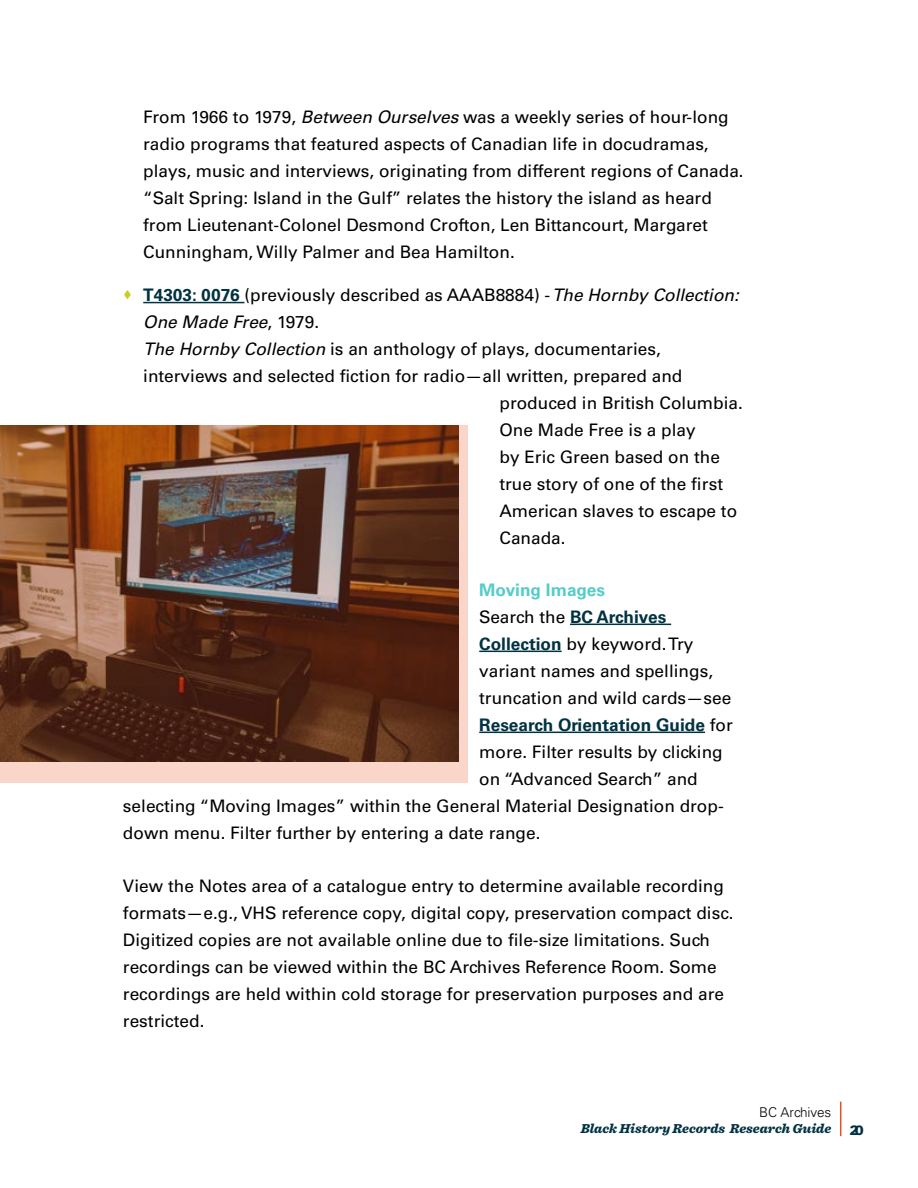
<style>
.page{position:relative;width:918px;height:1188px;background:#fff}
.page>*{position:absolute;margin:0;border:0;box-sizing:border-box;transform-origin:0 0}
.t1{font:17.25px/27px "Univers LT Std";color:#000}
.t2{font:700 17.25px "Univers LT Std";color:#013242}
.t3{font:italic 17.25px "Univers LT Std";color:#000}
.t4{font:700 17.25px "Univers LT Std";color:#54ccc9}
.t5{font:italic 900 13.5px "Sentinel";color:#013242}
.t6{font:300 13.5px "Univers LT Std";color:#000}
.t7{font:900 13.5px "Univers LT Std";color:#013242}
.s1{font-style:italic}
.s2{font-weight:700;color:#013242}
.s3{font-style:normal}
.s4{font-weight:400;color:#000}
</style>
<div class="page">
<hr style="left:840px;top:1102px;width:1px;height:34px;background:#e65022">
<hr style="left:143px;top:302px;width:101px;height:1px;background:#013242">
<hr style="left:570px;top:624px;width:101px;height:1px;background:#013242">
<hr style="left:479px;top:651px;width:83px;height:1px;background:#013242">
<hr style="left:479px;top:732px;width:226px;height:1px;background:#013242">
<img style="left:1px;top:426px;width:467px;height:357px">
<p class="t1" style="left:143px;top:103px;width:602px">From 1966 to 1979, <span class="s1">Between Ourselves</span> was a weekly series of hour-long radio programs that featured aspects of Canadian life in docudramas, plays, music and interviews, originating from different regions of Canada. “Salt Spring: Island in the Gulf” relates the history the island as heard from Lieutenant-Colonel Desmond Crofton, Len Bittancourt, Margaret Cunningham, Willy Palmer and Bea Hamilton.</p>
<p class="t1" style="left:143px;top:281px;width:597px"><span class="s2">T4303: 0076</span> (previously described as AAAB8884) - <span class="s1">The Hornby Collection:</span></p>
<p class="t3" style="left:143px;top:311px;width:178px">One Made Free<span class="s3">, 1979.</span></p>
<p class="t1" style="left:143px;top:335px;width:519px"><span class="s1">The Hornby Collection</span> is an anthology of plays, documentaries,</p>
<p class="t1" style="left:143px;top:362px;width:541px">interviews and selected fiction for radio—all written, prepared and</p>
<p class="t1" style="left:499px;top:389px;width:245px">produced in British Columbia.</p>
<p class="t1" style="left:499px;top:416px;width:198px">One Made Free is a play</p>
<p class="t1" style="left:499px;top:443px;width:222px">by Eric Green based on the</p>
<p class="t1" style="left:499px;top:470px;width:225px">true story of one of the first</p>
<p class="t1" style="left:499px;top:497px;width:239px">American slaves to escape to</p>
<p class="t1" style="left:499px;top:524px;width:68px">Canada.</p>
<p class="t4" style="left:479px;top:579px;width:127px">Moving Images</p>
<p class="t2" style="left:479px;top:606px;width:189px"><span class="s4">Search the</span> BC Archives</p>
<p class="t1" style="left:479px;top:630px;width:216px"><span class="s2">Collection</span> by keyword. Try</p>
<p class="t1" style="left:479px;top:657px;width:235px">variant names and spellings,</p>
<p class="t1" style="left:479px;top:684px;width:254px">truncation and wild cards—see</p>
<p class="t2" style="left:479px;top:714px;width:255px">Research Orientation Guide <span class="s4">for</span></p>
<p class="t1" style="left:479px;top:738px;width:245px">more. Filter results by clicking</p>
<p class="t1" style="left:479px;top:765px;width:220px">on “Advanced Search” and</p>
<p class="t1" style="left:123px;top:792px;width:602px">selecting “Moving Images” within the General Material Designation drop-</p>
<p class="t1" style="left:123px;top:819px;width:419px">down menu. Filter further by entering a date range.</p>
<p class="t1" style="left:123px;top:873px;width:612px">View the Notes area of a catalogue entry to determine available recording formats—e.g., VHS reference copy, digital copy, preservation compact disc.<br>Digitized copies are not available online due to file-size limitations. Such recordings can be viewed within the BC Archives Reference Room. Some recordings are held within cold storage for preservation purposes and are restricted.</p>
<p class="t6" style="left:759px;top:1104px;width:74px">BC Archives</p>
<p class="t5" style="left:581px;top:1118px;width:252px">Black History Records Research Guide</p>
<p class="t7" style="left:850px;top:1122px;width:16px">20</p>
</div>
